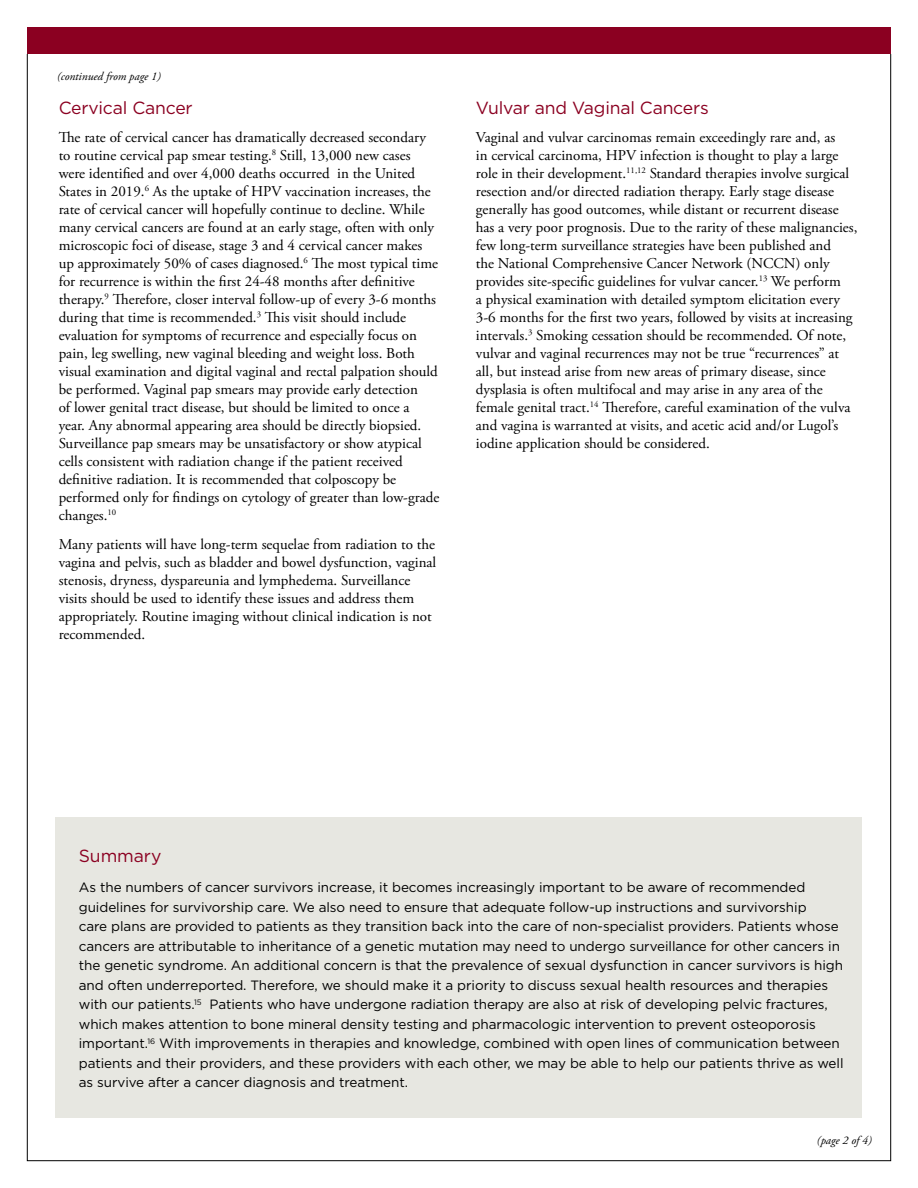
<style>
.page{position:relative;width:918px;height:1188px;background:#fff}
.page>*{position:absolute;margin:0;border:0;box-sizing:border-box;transform-origin:0 0}
.t1{font:17.55px "Gotham";letter-spacing:-.01em;color:#8b0021}
.t2{font:15px/18px "Adobe Garamond Pro";color:#000}
.t3{font:13.5px/19.5px "Gotham";letter-spacing:-.005em;color:#000}
.t4{font:italic 11.7px "Adobe Garamond Pro";color:#000}
</style>
<div class="page">
<div style="left:56px;top:818px;width:806px;height:300px;background:#e7e7e1"></div>
<div style="left:27px;top:27px;width:864px;height:27px;background:#8b0021"></div>
<p class="t4" style="left:57px;top:69px;width:105px">(continued from page 1)</p>
<p class="t1" style="left:59px;top:97px;width:135px">Cervical Cancer</p>
<p class="t2" style="left:59px;top:129px;width:382px">The rate of cervical cancer has dramatically decreased secondary to routine cervical pap smear testing.<sup>8</sup> Still, 13,000 new cases were identified and over 4,000 deaths occurred in the United States in 2019.<sup>6</sup> As the uptake of HPV vaccination increases, the rate of cervical cancer will hopefully continue to decline. While many cervical cancers are found at an early stage, often with only microscopic foci of disease, stage 3 and 4 cervical cancer makes up approximately 50% of cases diagnosed.<sup>6</sup> The most typical time for recurrence is within the first 24-48 months after definitive therapy.<sup>9</sup> Therefore, closer interval follow-up of every 3-6 months during that time is recommended.<sup>3</sup> This visit should include evaluation for symptoms of recurrence and especially focus on pain, leg swelling, new vaginal bleeding and weight loss. Both visual examination and digital vaginal and rectal palpation should be performed. Vaginal pap smears may provide early detection<br>of lower genital tract disease, but should be limited to once a year. Any abnormal appearing area should be directly biopsied.<br>Surveillance pap smears may be unsatisfactory or show atypical cells consistent with radiation change if the patient received definitive radiation. It is recommended that colposcopy be performed only for findings on cytology of greater than low-grade changes.<sup>10</sup></p>
<p class="t2" style="left:59px;top:535px;width:379px">Many patients will have long-term sequelae from radiation to the vagina and pelvis, such as bladder and bowel dysfunction, vaginal stenosis, dryness, dyspareunia and lymphedema. Surveillance visits should be used to identify these issues and address them appropriately. Routine imaging without clinical indication is not recommended.</p>
<p class="t1" style="left:476px;top:97px;width:234px">Vulvar and Vaginal Cancers</p>
<p class="t2" style="left:476px;top:129px;width:383px">Vaginal and vulvar carcinomas remain exceedingly rare and, as<br>in cervical carcinoma, HPV infection is thought to play a large role in their development.<sup>11,12</sup> Standard therapies involve surgical resection and/or directed radiation therapy. Early stage disease generally has good outcomes, while distant or recurrent disease has a very poor prognosis. Due to the rarity of these malignancies, few long-term surveillance strategies have been published and<br>the National Comprehensive Cancer Network (NCCN) only provides site-specific guidelines for vulvar cancer.<sup>13</sup> We perform<br>a physical examination with detailed symptom elicitation every 3-6 months for the first two years, followed by visits at increasing intervals.<sup>3</sup> Smoking cessation should be recommended. Of note, vulvar and vaginal recurrences may not be true “recurrences” at all, but instead arise from new areas of primary disease, since dysplasia is often multifocal and may arise in any area of the female genital tract.<sup>14</sup> Therefore, careful examination of the vulva and vagina is warranted at visits, and acetic acid and/or Lugol’s iodine application should be considered.</p>
<p class="t1" style="left:79px;top:844px;width:84px">Summary</p>
<p class="t3" style="left:79px;top:877px;width:766px">As the numbers of cancer survivors increase, it becomes increasingly important to be aware of recommended guidelines for survivorship care. We also need to ensure that adequate follow-up instructions and survivorship<br>care plans are provided to patients as they transition back into the care of non-specialist providers. Patients whose cancers are attributable to inheritance of a genetic mutation may need to undergo surveillance for other cancers in the genetic syndrome. An additional concern is that the prevalence of sexual dysfunction in cancer survivors is high and often underreported. Therefore, we should make it a priority to discuss sexual health resources and therapies with our patients.<sup>15</sup> Patients who have undergone radiation therapy are also at risk of developing pelvic fractures, which makes attention to bone mineral density testing and pharmacologic intervention to prevent osteoporosis important.<sup>16</sup> With improvements in therapies and knowledge, combined with open lines of communication between patients and their providers, and these providers with each other, we may be able to help our patients thrive as well as survive after a cancer diagnosis and treatment.</p>
<p class="t4" style="left:817px;top:1133px;width:56px">(page 2 of 4)</p>
</div>
